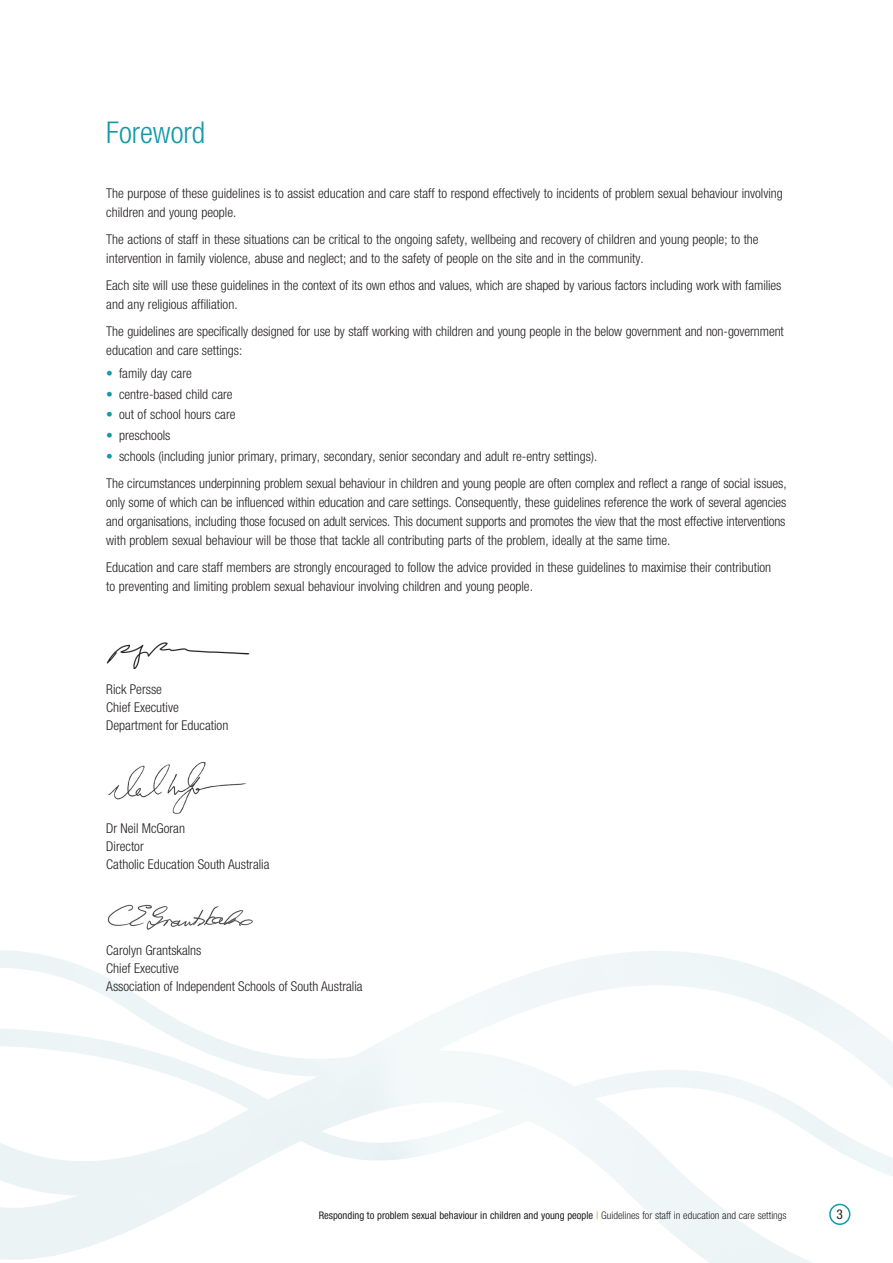
<style>
.page{position:relative;width:893px;height:1263px;background:#fff}
.page>*{position:absolute;margin:0;border:0;box-sizing:border-box;transform-origin:0 0}
._1__Level_1_heading{font:300 condensed 30px "Helvetica Neue";color:#1399a8}
._5_body_copy_standar{font:300 condensed 13.5px/18.8px "Helvetica Neue";color:#231f20}
._5_Body_copy{font:300 condensed 13.5px "Helvetica Neue";color:#231f20}
._5A_body_copy_1pt_af{font:300 condensed 13.5px/18.8px "Helvetica Neue";letter-spacing:-.005em;color:#231f20}
._7__Body_copy_bullet{font:300 condensed 13.5px "Helvetica Neue";color:#231f20}
._6__Body_copy_bullet{font:300 condensed 13.5px "Helvetica Neue";color:#231f20}
._5_body_copy_standar-2{font:condensed 13.5px "Helvetica Neue";color:#231f20}
._5_body_copy_standar-3{font:condensed 10.5px "Helvetica Neue";color:#231f20}
.s1{color:#1399a8}
.s2{color:#f69120}
.s3{font-weight:300}
</style>
<div class="page">
<img style="left:0;top:950px;width:893px;height:313px">
<div style="left:829px;top:1204px;width:21px;height:21px;border:2px solid #1399a8;border-radius:50%"></div>
<img style="left:106px;top:642px;width:144px;height:27px">
<img style="left:108px;top:761px;width:138px;height:53px">
<img style="left:107px;top:904px;width:146px;height:26px">
<p class="_1__Level_1_heading" style="left:106px;top:115px;width:100px">Foreword</p>
<p class="_5_body_copy_standar" style="left:106px;top:184px;width:678px">The purpose of these guidelines is to assist education and care staff to respond effectively to incidents of problem sexual behaviour involving children and young people.</p>
<p class="_5_body_copy_standar" style="left:106px;top:230px;width:654px">The actions of staff in these situations can be critical to the ongoing safety, wellbeing and recovery of children and young people; to the intervention in family violence, abuse and neglect; and to the safety of people on the site and in the community.</p>
<p class="_5_body_copy_standar" style="left:106px;top:276px;width:677px">Each site will use these guidelines in the context of its own ethos and values, which are shaped by various factors including work with families and any religious affiliation.</p>
<p class="_5A_body_copy_1pt_af" style="left:106px;top:322px;width:679px">The guidelines are specifically designed for use by staff working with children and young people in the below government and non-government education and care settings:</p>
<p class="_6__Body_copy_bullet" style="left:106px;top:365px;width:87px"><span class="s1">•</span> family day care</p>
<p class="_6__Body_copy_bullet" style="left:106px;top:386px;width:128px"><span class="s1">•</span> centre-based child care</p>
<p class="_6__Body_copy_bullet" style="left:106px;top:407px;width:131px"><span class="s1">•</span> out of school hours care</p>
<p class="_6__Body_copy_bullet" style="left:106px;top:428px;width:66px"><span class="s1">•</span> preschools</p>
<p class="_7__Body_copy_bullet" style="left:106px;top:449px;width:492px"><span class="s1">•</span> schools (including junior primary, primary, secondary, senior secondary and adult re-entry settings).</p>
<p class="_5_body_copy_standar" style="left:106px;top:474px;width:682px;text-align:justify">The circumstances underpinning problem sexual behaviour in children and young people are often complex and reflect a range of social issues, only some of which can be influenced within education and care settings. Consequently, these guidelines reference the work of several agencies and organisations, including those focused on adult services. This document supports and promotes the view that the most effective interventions with problem sexual behaviour will be those that tackle all contributing parts of the problem, ideally at the same time.</p>
<p class="_5_body_copy_standar" style="left:106px;top:558px;width:666px">Education and care staff members are strongly encouraged to follow the advice provided in these guidelines to maximise their contribution to preventing and limiting problem sexual behaviour involving children and young people.</p>
<p class="_5_Body_copy" style="left:106px;top:681px;width:57px">Rick Persse</p>
<p class="_5_Body_copy" style="left:106px;top:699px;width:74px">Chief Executive</p>
<p class="_5_Body_copy" style="left:106px;top:717px;width:124px">Department for Education</p>
<p class="_5_Body_copy" style="left:106px;top:820px;width:80px">Dr Neil McGoran</p>
<p class="_5_Body_copy" style="left:106px;top:838px;width:39px">Director</p>
<p class="_5_Body_copy" style="left:106px;top:856px;width:165px">Catholic Education South Australia</p>
<p class="_5_Body_copy" style="left:106px;top:942px;width:97px">Carolyn Grantskalns</p>
<p class="_5_Body_copy" style="left:106px;top:960px;width:74px">Chief Executive</p>
<p class="_5_Body_copy" style="left:106px;top:978px;width:258px">Association of Independent Schools of South Australia</p>
<p class="_5_body_copy_standar-3" style="left:319px;top:1209px;width:469px">Responding to problem sexual behaviour in children and young people <span class="s2">|</span> <span class="s3">Guidelines for staff in education and care settings</span></p>
<p class="_5_body_copy_standar-2" style="left:837px;top:1206px;width:8px">3</p>
</div>
